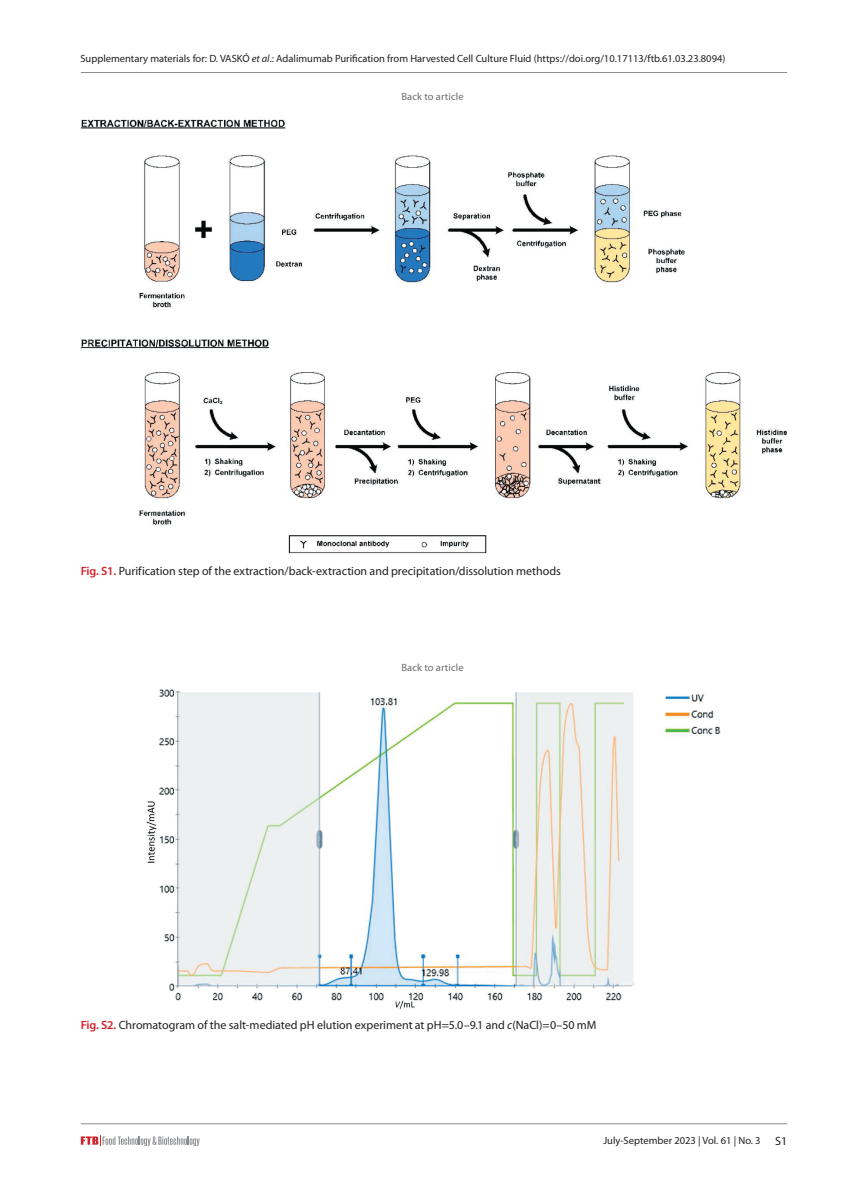
<style>
.page{position:relative;width:851px;height:1191px;background:#fff}
.page>*{position:absolute;margin:0;border:0;box-sizing:border-box;transform-origin:0 0}
.Slike_i_Tablice{font:12px "Myriad Pro";color:#231f20}
.t1{font:10.5px "Myriad Pro";color:#231f20}
.Tabela_Tekst{font:10.5px "Myriad Pro";letter-spacing:.01em;color:#6c6d70}
.s1{font-style:italic}
.s2{font-weight:600;color:#d1232a}
.s3{font-size:12px}
</style>
<div class="page">
<hr style="left:81px;top:1123px;width:706px;height:1px;background:#8a8c8f">
<svg style="left:81px;top:1135px;width:119px;height:11px"></svg>
<hr style="left:81px;top:72px;width:706px;height:1px;background:#8a8c8f">
<img style="left:81px;top:119px;width:706px;height:435px">
<img style="left:147px;top:689px;width:574px;height:320px">
<p class="t1" style="left:80px;top:52px;width:646px">Supplementary materials for: D. VASKÓ <span class="s1">et al</span>.: Adalimumab Purification from Harvested Cell Culture Fluid (https://doi.org/10.17113/ftb.61.03.23.8094)</p>
<p class="Tabela_Tekst" style="left:401px;top:90px;width:64px">Back to article</p>
<p class="Slike_i_Tablice" style="left:81px;top:563px;width:481px"><span class="s2">Fig. S1.</span> Purification step of the extraction/back-extraction and precipitation/dissolution methods</p>
<p class="Tabela_Tekst" style="left:401px;top:661px;width:64px">Back to article</p>
<p class="Slike_i_Tablice" style="left:81px;top:1018px;width:517px"><span class="s2">Fig. S2.</span> Chromatogram of the salt-mediated pH elution experiment at pH=5.0–9.1 and <span class="s1">c</span>(NaCl)=0–50 mM</p>
<p class="t1" style="left:603px;top:1134px;width:185px">July-September 2023 | Vol. 61 | No. 3 <span class="s3">S1</span></p>
</div>
